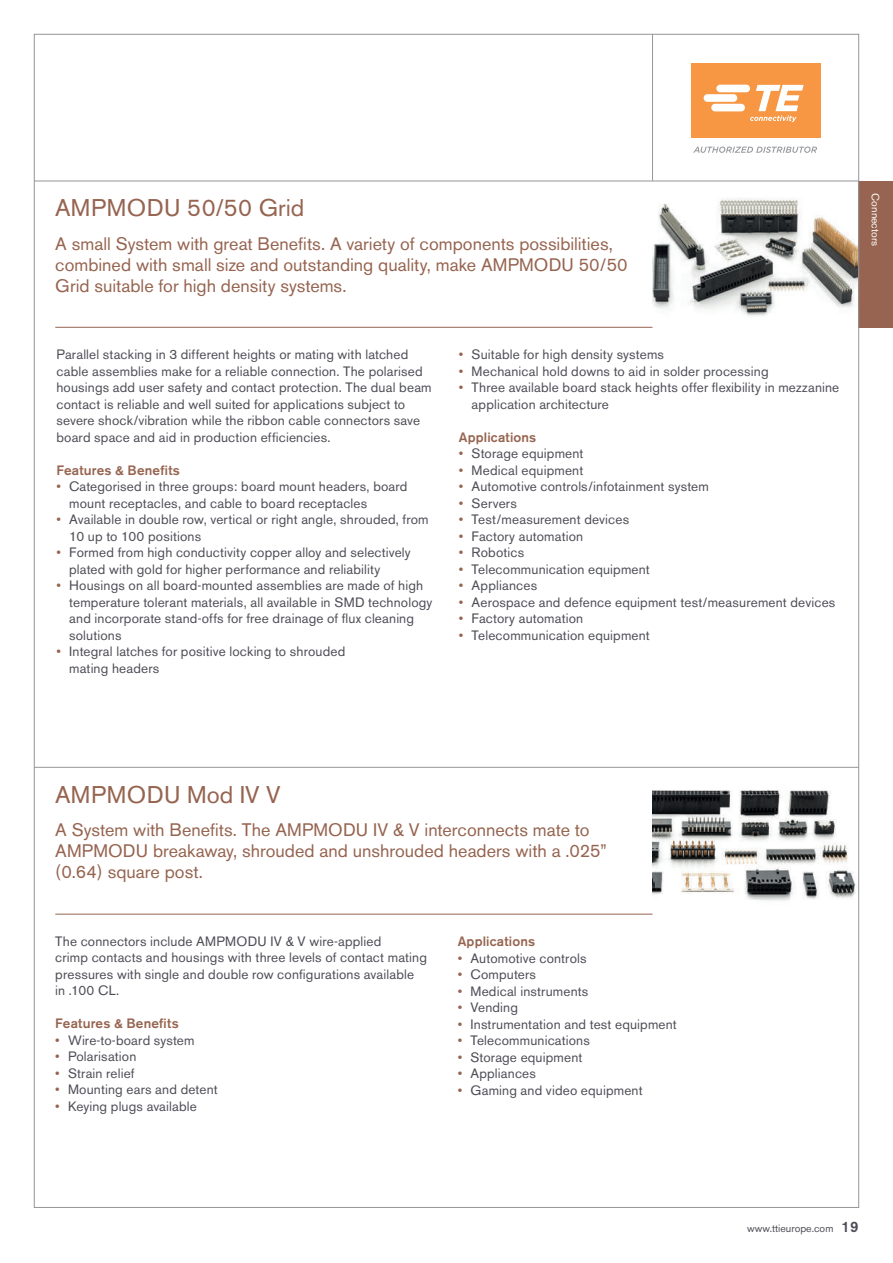
<style>
.page{position:relative;width:893px;height:1263px;background:#fff}
.page>*{position:absolute;margin:0;border:0;box-sizing:border-box;transform-origin:0 0}
.t1{font:24px "Akzidenz Grotesk BE";letter-spacing:.02em;color:#966450}
.t2{font:18px/21px "Akzidenz Grotesk BE";color:#966450}
.t3{font:13.5px/16.5px "Akzidenz Grotesk BE";letter-spacing:.01em;color:#4d4d56}
.t4{font:500 13.5px "Akzidenz Grotesk BE";letter-spacing:.015em;color:#966450}
.t5{font:10.5px "Akzidenz Grotesk BE";color:#4d4d56}
.t6{font:10.5px "Akzidenz Grotesk BE";color:#fff}
.s1{color:#966450}
.s2{font-weight:500;font-size:15px}
</style>
<div class="page">
<img style="left:652px;top:790px;width:204px;height:124px">
<img style="left:652px;top:197px;width:205px;height:130px">
<div style="left:859px;top:181px;width:34px;height:146px;background:#966450"></div>
<div style="left:691px;top:64px;width:129px;height:74px;background:#f79643"></div>
<svg style="left:704px;top:85px;width:100px;height:37px"></svg>
<svg style="left:693px;top:147px;width:124px;height:6px"></svg>
<hr style="left:55px;top:327px;width:597px;height:1px;background:#966450">
<hr style="left:55px;top:914px;width:597px;height:1px;background:#966450">
<hr style="left:34px;top:767px;width:825px;height:1px;background:#939598">
<hr style="left:34px;top:181px;width:825px;height:1px;background:#939598">
<hr style="left:652px;top:34px;width:1px;height:147px;background:#939598">
<h1 class="t1" style="left:55px;top:193px;width:250px">AMPMODU 50/50 Grid</h1>
<h2 class="t2" style="left:55px;top:233px;width:574px">A small System with great Benefits. A variety of components possibilities, combined with small size and outstanding quality, make AMPMODU 50/50<br>Grid suitable for high density systems.</h2>
<p class="t3" style="left:56px;top:346px;width:377px">Parallel stacking in 3 different heights or mating with latched cable assemblies make for a reliable connection. The polarised housings add user safety and contact protection. The dual beam contact is reliable and well suited for applications subject to severe shock/vibration while the ribbon cable connectors save board space and aid in production efficiencies.</p>
<p class="t4" style="left:56px;top:462px;width:125px">Features &amp; Benefits</p>
<p class="t3" style="left:69px;top:478px;width:340px;text-indent:-13px"><span class="s1">•</span> Categorised in three groups: board mount headers, board mount receptacles, and cable to board receptacles</p>
<p class="t3" style="left:69px;top:511px;width:361px;text-indent:-13px"><span class="s1">•</span> Available in double row, vertical or right angle, shrouded, from<br>10 up to 100 positions</p>
<p class="t3" style="left:69px;top:544px;width:343px;text-indent:-13px"><span class="s1">•</span> Formed from high conductivity copper alloy and selectively plated with gold for higher performance and reliability</p>
<p class="t3" style="left:69px;top:577px;width:365px;text-indent:-13px"><span class="s1">•</span> Housings on all board-mounted assemblies are made of high temperature tolerant materials, all available in SMD technology and incorporate stand-offs for free drainage of flux cleaning solutions</p>
<p class="t3" style="left:69px;top:643px;width:278px;text-indent:-13px"><span class="s1">•</span> Integral latches for positive locking to shrouded mating headers</p>
<p class="t3" style="left:459px;top:346px;width:207px"><span class="s1">•</span> Suitable for high density systems</p>
<p class="t3" style="left:459px;top:363px;width:311px"><span class="s1">•</span> Mechanical hold downs to aid in solder processing</p>
<p class="t3" style="left:472px;top:379px;width:369px;text-indent:-13px"><span class="s1">•</span> Three available board stack heights offer flexibility in mezzanine application architecture</p>
<p class="t4" style="left:459px;top:429px;width:79px">Applications</p>
<p class="t3" style="left:459px;top:445px;width:126px"><span class="s1">•</span> Storage equipment</p>
<p class="t3" style="left:459px;top:462px;width:126px"><span class="s1">•</span> Medical equipment</p>
<p class="t3" style="left:459px;top:478px;width:252px"><span class="s1">•</span> Automotive controls/infotainment system</p>
<p class="t3" style="left:459px;top:495px;width:60px"><span class="s1">•</span> Servers</p>
<p class="t3" style="left:459px;top:511px;width:172px"><span class="s1">•</span> Test/measurement devices</p>
<p class="t3" style="left:459px;top:528px;width:126px"><span class="s1">•</span> Factory automation</p>
<p class="t3" style="left:459px;top:544px;width:67px"><span class="s1">•</span> Robotics</p>
<p class="t3" style="left:459px;top:561px;width:192px"><span class="s1">•</span> Telecommunication equipment</p>
<p class="t3" style="left:459px;top:577px;width:80px"><span class="s1">•</span> Appliances</p>
<p class="t3" style="left:459px;top:594px;width:378px"><span class="s1">•</span> Aerospace and defence equipment test/measurement devices</p>
<p class="t3" style="left:459px;top:610px;width:126px"><span class="s1">•</span> Factory automation</p>
<p class="t3" style="left:459px;top:627px;width:192px"><span class="s1">•</span> Telecommunication equipment</p>
<p class="t6" style="left:882px;top:193px;width:54px;rotate:90deg">Connectors</p>
<h1 class="t1" style="left:55px;top:780px;width:227px">AMPMODU Mod IV V</h1>
<h2 class="t2" style="left:55px;top:819px;width:553px">A System with Benefits. The AMPMODU IV &amp; V interconnects mate to<br>AMPMODU breakaway, shrouded and unshrouded headers with a .025” (0.64) square post.</h2>
<p class="t3" style="left:55px;top:933px;width:373px">The connectors include AMPMODU IV &amp; V wire-applied<br>crimp contacts and housings with three levels of contact mating pressures with single and double row configurations available in .100 CL.</p>
<p class="t4" style="left:55px;top:1015px;width:125px">Features &amp; Benefits</p>
<p class="t3" style="left:55px;top:1032px;width:141px"><span class="s1">•</span> Wire-to-board system</p>
<p class="t3" style="left:55px;top:1048px;width:83px"><span class="s1">•</span> Polarisation</p>
<p class="t3" style="left:55px;top:1065px;width:81px"><span class="s1">•</span> Strain relief</p>
<p class="t3" style="left:55px;top:1081px;width:164px"><span class="s1">•</span> Mounting ears and detent</p>
<p class="t3" style="left:55px;top:1097px;width:143px"><span class="s1">•</span> Keying plugs available</p>
<p class="t4" style="left:458px;top:933px;width:79px">Applications</p>
<p class="t3" style="left:458px;top:950px;width:130px"><span class="s1">•</span> Automotive controls</p>
<p class="t3" style="left:458px;top:966px;width:80px"><span class="s1">•</span> Computers</p>
<p class="t3" style="left:458px;top:983px;width:132px"><span class="s1">•</span> Medical instruments</p>
<p class="t3" style="left:458px;top:999px;width:62px"><span class="s1">•</span> Vending</p>
<p class="t3" style="left:458px;top:1016px;width:221px"><span class="s1">•</span> Instrumentation and test equipment</p>
<p class="t3" style="left:458px;top:1032px;width:134px"><span class="s1">•</span> Telecommunications</p>
<p class="t3" style="left:458px;top:1049px;width:126px"><span class="s1">•</span> Storage equipment</p>
<p class="t3" style="left:458px;top:1065px;width:80px"><span class="s1">•</span> Appliances</p>
<p class="t3" style="left:458px;top:1082px;width:186px"><span class="s1">•</span> Gaming and video equipment</p>
<p class="t5" style="left:747px;top:1222px;width:113px">www.ttieurope.com <span class="s2">19</span></p>
</div>
